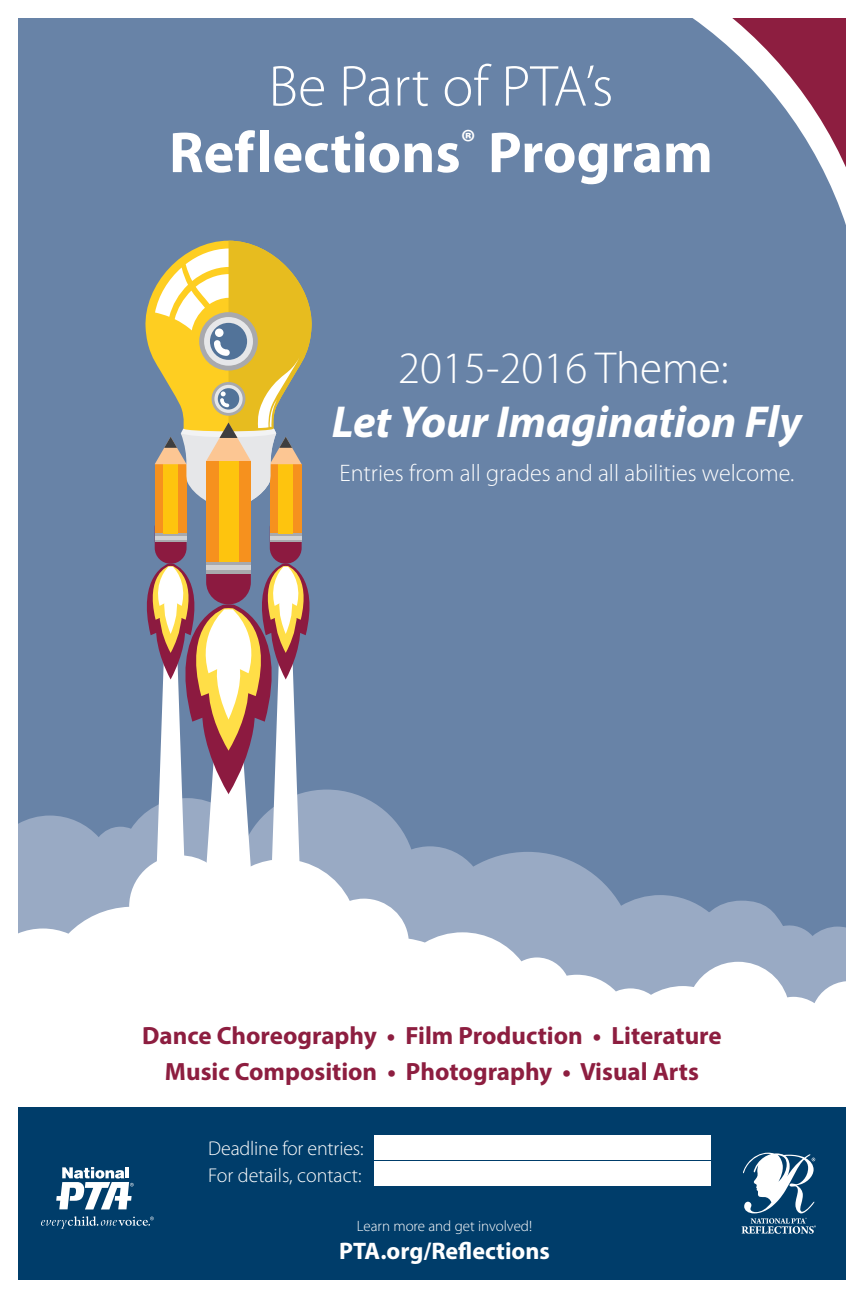
<style>
.page{position:relative;width:864px;height:1296px;background:#fff}
.page>*{position:absolute;margin:0;border:0;box-sizing:border-box;transform-origin:0 0}
.t1{font:700 58.2px "Myriad Pro";color:#fff}
.t2{font:300 58.2px "Myriad Pro";color:#fff}
.t3{font:italic 700 45px/54px "Myriad Pro";color:#fff;text-align:center}
.t4{font:700 25px/36px "Myriad Pro";color:#8d1e40;text-align:center}
.t5{font:300 24px "Myriad Pro";color:#fff}
.t6{font:700 24px "Myriad Pro";color:#fff}
.t7{font:300 20px/27px "Myriad Pro";letter-spacing:-.005em;color:#fff}
.t8{font:300 15px "Myriad Pro";color:#fff}
.s1{font-weight:300;font-style:normal}
</style>
<div class="page">
<div style="left:18px;top:18px;width:828px;height:1028px;background:#6883a7"></div>
<div style="left:18px;top:1107px;width:828px;height:173px;background:#003d6a"></div>
<svg style="left:41px;top:1216px;width:113px;height:13px"></svg>
<svg style="left:56px;top:1167px;width:78px;height:43px"></svg>
<svg style="left:742px;top:1153px;width:74px;height:81px"></svg>
<svg style="left:692px;top:18px;width:154px;height:207px"></svg>
<div style="left:374px;top:1135px;width:337px;height:25px;background:#fff"></div>
<div style="left:374px;top:1161px;width:337px;height:25px;background:#fff"></div>
<div style="left:18px;top:1013px;width:828px;height:94px;background:#fff"></div>
<svg style="left:18px;top:790px;width:535px;height:65px"></svg>
<div style="left:155px;top:464px;width:32px;height:69px;background:#f6911e"></div>
<div style="left:164px;top:464px;width:14px;height:69px;background:#fec40e"></div>
<div style="left:270px;top:464px;width:32px;height:69px;background:#f6911e"></div>
<div style="left:279px;top:464px;width:14px;height:69px;background:#fec40e"></div>
<div style="left:206px;top:461px;width:45px;height:101px;background:#f6911e"></div>
<div style="left:219px;top:461px;width:19px;height:101px;background:#fec40e"></div>
<svg style="left:145px;top:241px;width:167px;height:274px"></svg>
<svg style="left:136px;top:528px;width:184px;height:327px"></svg>
<svg style="left:18px;top:855px;width:828px;height:158px;background:#c9d2e0"></svg>
<p class="t2" style="left:269px;top:51px;width:346px">Be Part of PTA’s</p>
<p class="t1" style="left:169px;top:115px;width:545px">Reflections<sup>®</sup> Program</p>
<p class="t3" style="left:332px;top:340px;width:472px"><span class="s1">2015-2016 Theme:<br></span>Let Your Imagination Fly</p>
<p class="t5" style="left:340px;top:459px;width:456px">Entries from all grades and all abilities welcome.</p>
<p class="t4" style="left:142px;top:1017px;width:581px">Dance Choreography • Film Production • Literature<br>Music Composition • Photography • Visual Arts</p>
<p class="t7" style="left:208px;top:1134px;width:157px">Deadline for entries:<br>For details, contact:</p>
<p class="t8" style="left:357px;top:1217px;width:177px">Learn more and get involved!</p>
<p class="t6" style="left:339px;top:1236px;width:212px">PTA.org/Reflections</p>
</div>
